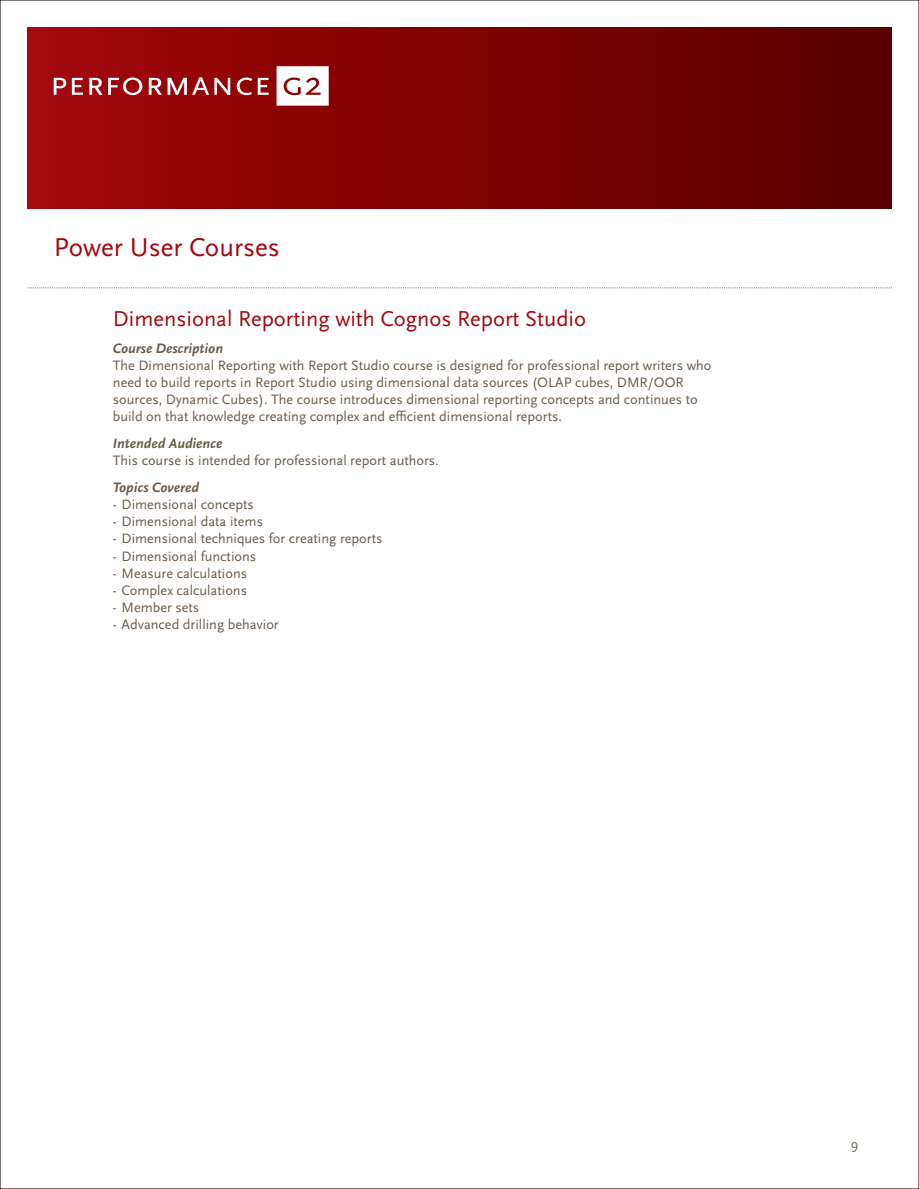
<style>
.page{position:relative;width:919px;height:1189px;background:#fff}
.page>*{position:absolute;margin:0;border:0;box-sizing:border-box;transform-origin:0 0}
.t1{font:27px "Scala Sans OT";color:#a30910}
.t2{font:22.5px "Scala Sans OT";color:#a30910}
.t3{font:14.25px/17.1px "Scala Sans OT";color:#6b5b48}
.t4{font:italic 700 14.25px "Scala Sans OT";color:#6b5b48}
</style>
<div class="page">
<div style="left:27px;top:27px;width:864px;height:181px;background:linear-gradient(to right,#a3060a,#590000)"></div>
<svg style="left:27px;top:287px;width:863px;height:1px"></svg>
<svg style="left:54px;top:78px;width:12px;height:17px"></svg>
<svg style="left:72px;top:78px;width:11px;height:17px"></svg>
<svg style="left:89px;top:78px;width:13px;height:17px"></svg>
<svg style="left:108px;top:77px;width:34px;height:18px"></svg>
<svg style="left:149px;top:77px;width:81px;height:18px"></svg>
<svg style="left:237px;top:77px;width:15px;height:18px"></svg>
<svg style="left:258px;top:78px;width:11px;height:17px"></svg>
<svg style="left:276px;top:66px;width:52px;height:40px"></svg>
<h1 class="t1" style="left:54px;top:231px;width:227px">Power User Courses</h1>
<h2 class="t2" style="left:113px;top:305px;width:474px">Dimensional Reporting with Cognos Report Studio</h2>
<p class="t4" style="left:113px;top:339px;width:112px">Course Description</p>
<p class="t3" style="left:113px;top:356px;width:600px">The Dimensional Reporting with Report Studio course is designed for professional report writers who need to build reports in Report Studio using dimensional data sources (OLAP cubes, DMR/OOR sources, Dynamic Cubes). The course introduces dimensional reporting concepts and continues to build on that knowledge creating complex and efficient dimensional reports.</p>
<p class="t4" style="left:113px;top:435px;width:111px">Intended Audience</p>
<p class="t3" style="left:113px;top:452px;width:327px">This course is intended for professional report authors.</p>
<p class="t4" style="left:113px;top:479px;width:88px">Topics Covered</p>
<p class="t3" style="left:113px;top:496px;width:143px">- Dimensional concepts</p>
<p class="t3" style="left:113px;top:513px;width:152px">- Dimensional data items</p>
<p class="t3" style="left:113px;top:530px;width:271px">- Dimensional techniques for creating reports</p>
<p class="t3" style="left:113px;top:547px;width:145px">- Dimensional functions</p>
<p class="t3" style="left:113px;top:564px;width:136px">- Measure calculations</p>
<p class="t3" style="left:113px;top:581px;width:136px">- Complex calculations</p>
<p class="t3" style="left:113px;top:598px;width:88px">- Member sets</p>
<p class="t3" style="left:113px;top:615px;width:167px">- Advanced drilling behavior</p>
<p class="t3" style="left:850px;top:1135px;width:9px">9</p>
</div>
